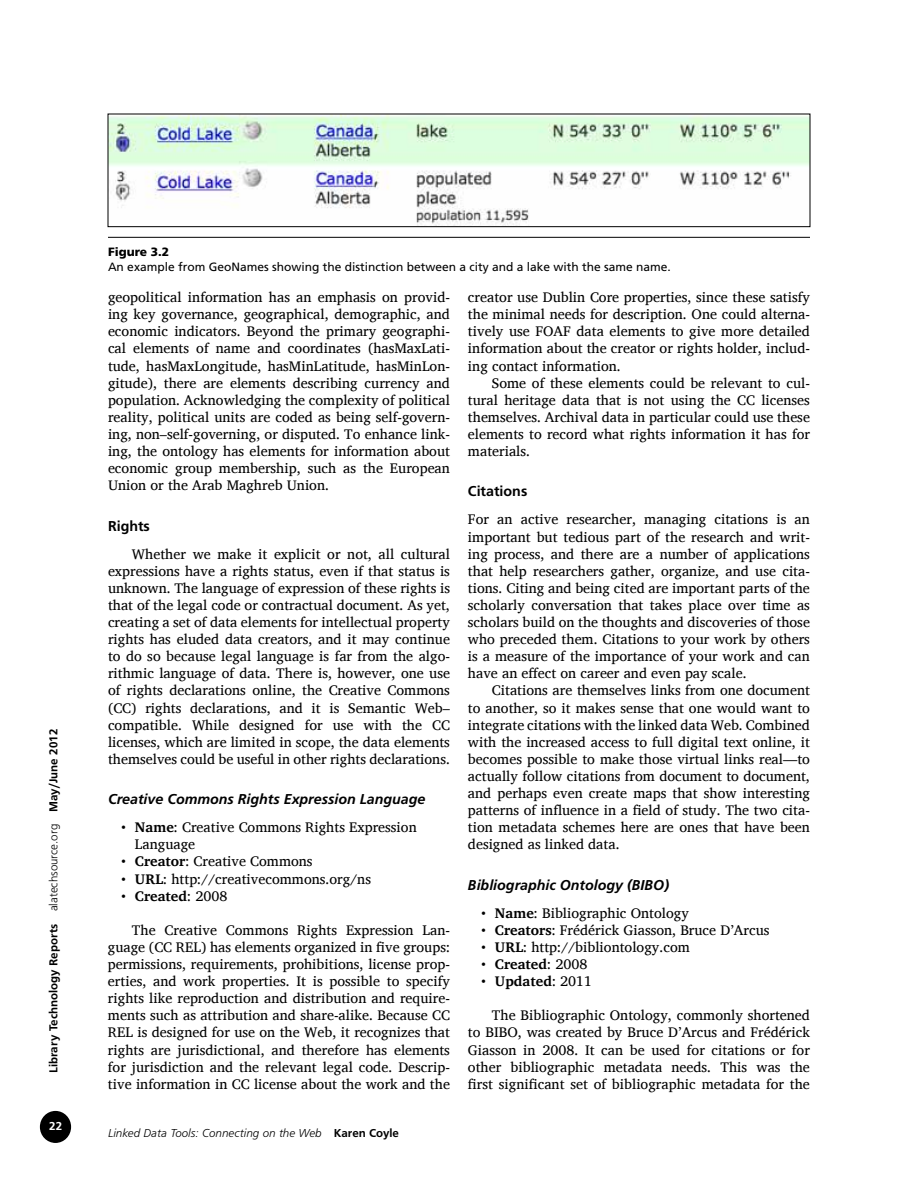
<style>
.page{position:relative;width:918px;height:1188px;background:#fff}
.page>*{position:absolute;margin:0;border:0;box-sizing:border-box;transform-origin:0 0}
.t1{font:14.25px/17.1px "Charis SIL";color:#000;text-align:justify}
.t2{font:italic 700 14.25px "Frutiger";color:#000}
.t3{font:700 14.25px "Charis SIL";color:#000}
.t4{font:700 14.25px "Frutiger";color:#000}
.t5{font:12px "Frutiger";color:#000}
.t6{font:12px "Frugal Sans Bold DTC";color:#000}
.t7{font:12px "Frugal Sans Light Italic DTC";color:#000}
.t8{font:900 12px "Frutiger";color:#000}
.t9{font:12px "Frugal Sans Bold DTC";color:#fff}
.s1{font-family:"Frugal Sans Light DTC"}
.s2{font-weight:700}
.s3{font-weight:400}
.s4{font-family:"Frugal Sans Bold DTC"}
</style>
<div class="page">
<div style="left:41px;top:1112px;width:29px;height:30px;background:#000;border-radius:50%"></div>
<div style="left:40px;top:1111px;width:31px;height:32px;border:2px solid #000;border-radius:50%"></div>
<hr style="left:108px;top:237px;width:702px;height:1px;background:#000">
<img style="left:110px;top:116px;width:698px;height:109px">
<div style="left:108px;top:114px;width:702px;height:113px;border:1px solid #000"></div>
<p class="t6" style="left:47px;top:1073px;width:345px;rotate:-90deg">Library Technology Reports <span class="s1">alatechsource.org</span> May/June 2012</p>
<p class="t9" style="left:49px;top:1119px;width:14px">22</p>
<p class="t8" style="left:108px;top:244px;width:63px">Figure 3.2</p>
<p class="t5" style="left:108px;top:259px;width:564px">An example from GeoNames showing the distinction between a city and a lake with the same name.</p>
<p class="t1" style="left:108px;top:289px;width:344px">geopolitical information has an emphasis on provid&shy;ing key governance, geographical, demographic, and economic indicators. Beyond the primary geographi&shy;cal elements of name and coordinates (hasMaxLati&shy;tude, hasMaxLongitude, hasMinLatitude, hasMinLon&shy;gitude), there are elements describing currency and population. Acknowledging the complexity of political reality, political units are coded as being self-govern&shy;ing, non–self-governing, or disputed. To enhance link&shy;ing, the ontology has elements for information about economic group membership, such as the European Union or the Arab Maghreb Union.</p>
<p class="t4" style="left:108px;top:517px;width:43px">Rights</p>
<p class="t1" style="left:108px;top:545px;width:344px;text-indent:24px">Whether we make it explicit or not, all cultural expressions have a rights status, even if that status is unknown. The language of expression of these rights is that of the legal code or contractual document. As yet, creating a set of data elements for intellectual property rights has eluded data creators, and it may continue to do so because legal language is far from the algo&shy;rithmic language of data. There is, however, one use of rights declarations online, the Creative Commons (CC) rights declarations, and it is Semantic Web– compatible. While designed for use with the CC licenses, which are limited in scope, the data elements themselves could be useful in other rights declarations.</p>
<p class="t2" style="left:108px;top:791px;width:319px">Creative Commons Rights Expression Language</p>
<p class="t1" style="left:135px;top:819px;width:283px;text-indent:-13px"><span class="s2">• Name</span>: Creative Commons Rights Expression<br>Language</p>
<p class="t1" style="left:121px;top:853px;width:193px"><span class="s2">• Creator</span>: Creative Commons</p>
<p class="t1" style="left:121px;top:870px;width:251px"><span class="s2">• URL</span>: http://creativecommons.org/ns</p>
<p class="t3" style="left:121px;top:887px;width:107px">• Created<span class="s3">: 2008</span></p>
<p class="t1" style="left:108px;top:921px;width:344px;text-indent:24px">The Creative Commons Rights Expression Lan&shy;guage (CC REL) has elements organized in five groups: permissions, requirements, prohibitions, license prop&shy;erties, and work properties. It is possible to specify rights like reproduction and distribution and require&shy;ments such as attribution and share-alike. Because CC REL is designed for use on the Web, it recognizes that rights are jurisdictional, and therefore has elements for jurisdiction and the relevant legal code. Descrip&shy;tive information in CC license about the work and the</p>
<p class="t7" style="left:108px;top:1126px;width:293px">Linked Data Tools: Connecting on the Web <span class="s4">Karen Coyle</span></p>
<p class="t1" style="left:468px;top:289px;width:344px">creator use Dublin Core properties, since these satisfy the minimal needs for description. One could alterna&shy;tively use FOAF data elements to give more detailed information about the creator or rights holder, includ&shy;ing contact information.</p>
<p class="t1" style="left:468px;top:374px;width:344px;text-indent:24px">Some of these elements could be relevant to cul&shy;tural heritage data that is not using the CC licenses themselves. Archival data in particular could use these elements to record what rights information it has for materials.</p>
<p class="t4" style="left:468px;top:483px;width:61px">Citations</p>
<p class="t1" style="left:468px;top:511px;width:344px">For an active researcher, managing citations is an important but tedious part of the research and writ&shy;ing process, and there are a number of applications that help researchers gather, organize, and use cita&shy;tions. Citing and being cited are important parts of the scholarly conversation that takes place over time as scholars build on the thoughts and discoveries of those who preceded them. Citations to your work by others is a measure of the importance of your work and can have an effect on career and even pay scale.</p>
<p class="t1" style="left:468px;top:682px;width:344px;text-indent:24px">Citations are themselves links from one document to another, so it makes sense that one would want to integrate citations with the linked data Web. Combined with the increased access to full digital text online, it becomes possible to make those virtual links real—to actually follow citations from document to document, and perhaps even create maps that show interesting patterns of influence in a field of study. The two cita&shy;tion metadata schemes here are ones that have been designed as linked data.</p>
<p class="t2" style="left:468px;top:876px;width:203px">Bibliographic Ontology (BIBO)</p>
<p class="t1" style="left:481px;top:904px;width:209px"><span class="s2">• Name</span>: Bibliographic Ontology</p>
<p class="t1" style="left:481px;top:921px;width:290px"><span class="s2">• Creators</span>: Frédérick Giasson, Bruce D’Arcus</p>
<p class="t1" style="left:481px;top:938px;width:210px"><span class="s2">• URL</span>: http://bibliontology.com</p>
<p class="t3" style="left:481px;top:956px;width:107px">• Created<span class="s3">: 2008</span></p>
<p class="t3" style="left:481px;top:973px;width:112px">• Updated<span class="s3">: 2011</span></p>
<p class="t1" style="left:468px;top:1007px;width:343px;text-indent:24px">The Bibliographic Ontology, commonly shortened to BIBO, was created by Bruce D’Arcus and Frédérick Giasson in 2008. It can be used for citations or for other bibliographic metadata needs. This was the first significant set of bibliographic metadata for the</p>
</div>
